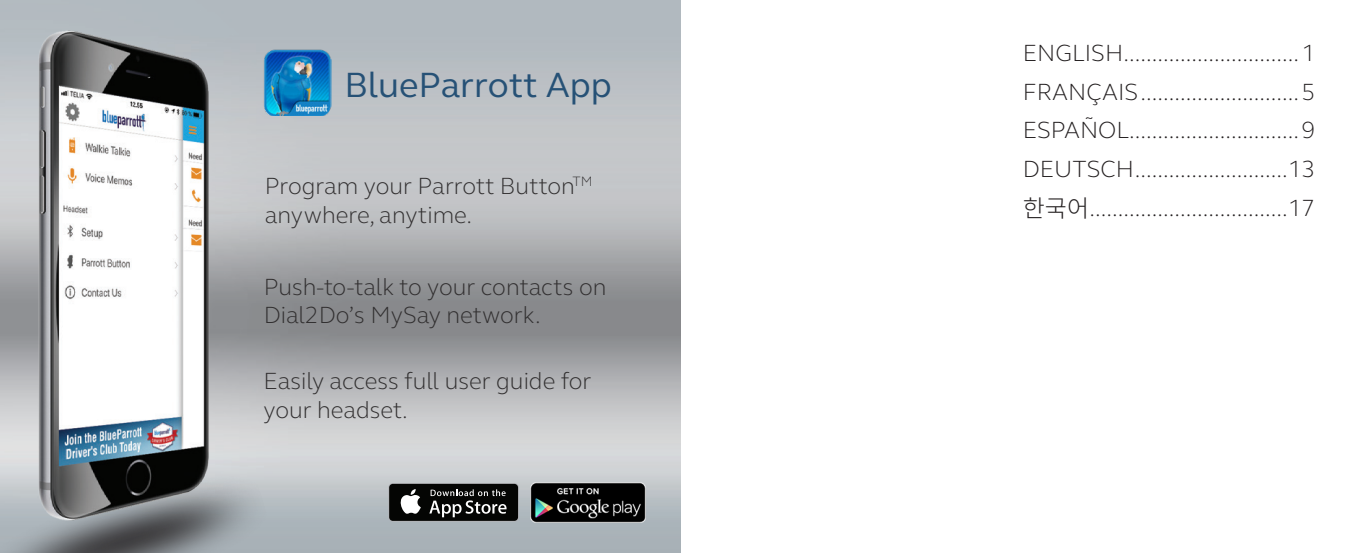
<style>
.page{position:relative;width:1361px;height:553px;background:#fff}
.page>*{position:absolute;margin:0;border:0;box-sizing:border-box;transform-origin:0 0}
.t1{font:36px "GN Elliot";color:#265176}
.Chapter{font:300 24px "GN Elliot";color:#231f20}
.t2{font:300 24px/28.8px "GN Elliot";color:#312f30}
.s1{font-family:"Source Han Sans KR"}
</style>
<div class="page">
<img style="left:0;top:0;width:680px;height:553px">
<svg style="left:388px;top:483px;width:131px;height:39px"></svg>
<div style="left:389px;top:484px;width:129px;height:37px;background:#040503;border-radius:4px"></div>
<svg style="left:400px;top:489px;width:21px;height:25px"></svg>
<svg style="left:429px;top:489px;width:77px;height:28px"></svg>
<img style="left:531px;top:482px;width:114px;height:40px">
<img style="left:0;top:435px;width:278px;height:118px">
<img style="left:263px;top:49px;width:68px;height:66px">
<img style="left:31px;top:17px;width:201px;height:510px">
<p class="t1" style="left:344px;top:60px;width:269px">BlueParrott App</p>
<p class="t2" style="left:265px;top:170px;width:329px">Program your Parrott Button<sup>TM </sup>anywhere, anytime.</p>
<p class="t2" style="left:264px;top:271px;width:344px">Push-to-talk to your contacts on<br>Dial2Do’s MySay network.</p>
<p class="t2" style="left:263px;top:366px;width:329px">Easily access full user guide for your headset.</p>
<p class="Chapter" style="left:1023px;top:36px;width:294px">ENGLISH...............................1</p>
<p class="Chapter" style="left:1023px;top:75px;width:294px">FRANÇAIS............................5</p>
<p class="Chapter" style="left:1023px;top:114px;width:294px">ESPAÑOL..............................9</p>
<p class="Chapter" style="left:1023px;top:153px;width:294px">DEUTSCH...........................13</p>
<p class="Chapter" style="left:1023px;top:192px;width:294px"><span class="s1">한국어</span>...................................17</p>
</div>
